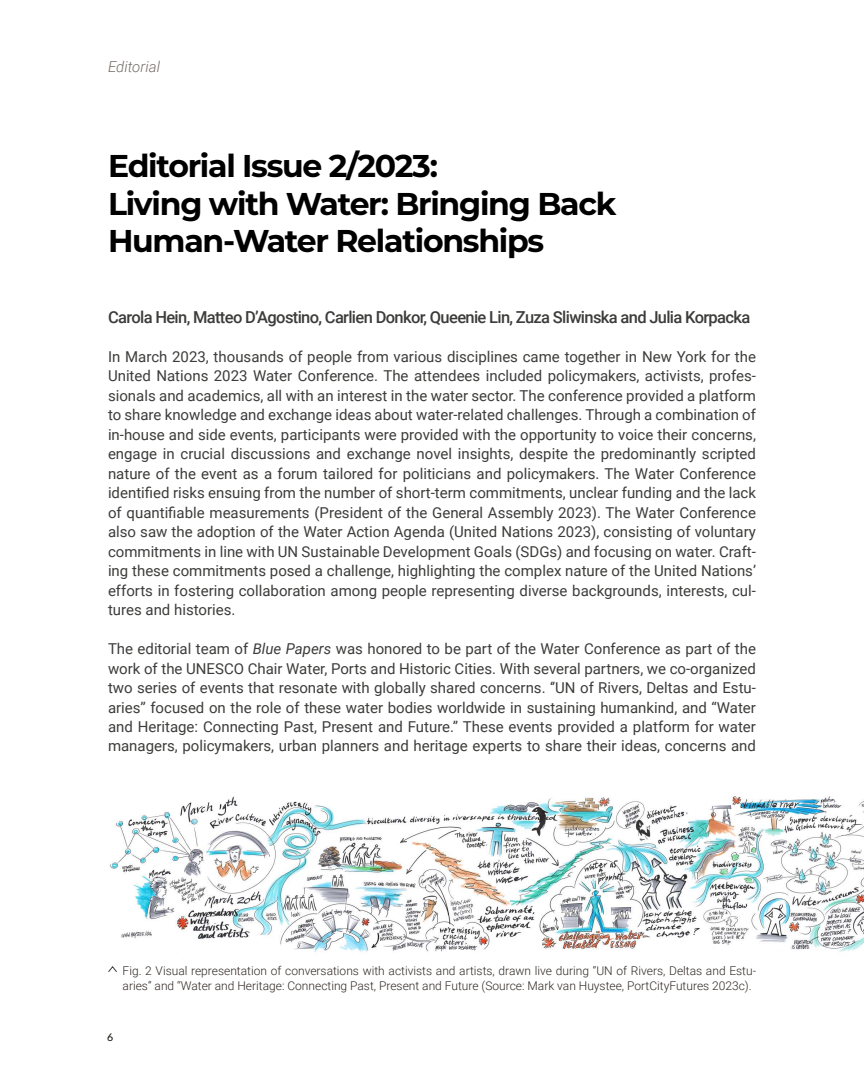
<style>
.page{position:relative;width:864px;height:1080px;background:#fff}
.page>*{position:absolute;margin:0;border:0;box-sizing:border-box;transform-origin:0 0}
.t1{font:100 31.5px/37.5px "Montserrat";letter-spacing:-.04em;color:#000}
.t2{font:500 16.5px "Roboto";letter-spacing:-.04em;color:#3c3c3b}
.t3{font:15px/19.5px "Roboto";color:#3c3c3b;text-align:justify}
.t4{font:italic 300 15px "Roboto";color:#776c68}
.t5{font:300 12px/15px "Roboto";color:#2f2722}
.t6{font:10.5px "Lato";color:#0b0700}
.s1{font-style:italic}
</style>
<div class="page">
<svg style="left:108px;top:966px;width:9px;height:6px"></svg>
<img style="left:110px;top:796px;width:754px;height:157px">
<p class="t4" style="left:108px;top:56px;width:54px">Editorial</p>
<h1 class="t1" style="left:108px;top:147px;width:510px">Editorial Issue 2/2023:<br>Living with Water: Bringing Back<br>Human-Water Relationships</h1>
<p class="t2" style="left:108px;top:305px;width:644px">Carola Hein, Matteo D’Agostino, Carlien Donkor, Queenie Lin, Zuza Sliwinska and Julia Korpacka</p>
<p class="t3" style="left:108px;top:346px;width:650px">In March 2023, thousands of people from various disciplines came together in New York for the United Nations 2023 Water Conference. The attendees included policymakers, activists, profes&shy;sionals and academics, all with an interest in the water sector. The conference provided a platform to share knowledge and exchange ideas about water-related challenges. Through a combination of in-house and side events, participants were provided with the opportunity to voice their concerns, engage in crucial discussions and exchange novel insights, despite the predominantly scripted nature of the event as a forum tailored for politicians and policymakers. The Water Conference identified risks ensuing from the number of short-term commitments, unclear funding and the lack of quantifiable measurements (President of the General Assembly 2023). The Water Conference also saw the adoption of the Water Action Agenda (United Nations 2023), consisting of voluntary commitments in line with UN Sustainable Development Goals (SDGs) and focusing on water. Craft&shy;ing these commitments posed a challenge, highlighting the complex nature of the United Nations’ efforts in fostering collaboration among people representing diverse backgrounds, interests, cul&shy;tures and histories.</p>
<p class="t3" style="left:108px;top:638px;width:650px">The editorial team of <span class="s1">Blue Papers</span> was honored to be part of the Water Conference as part of the work of the UNESCO Chair Water, Ports and Historic Cities. With several partners, we co-organized two series of events that resonate with globally shared concerns. ‘’UN of Rivers, Deltas and Estu&shy;aries’’ focused on the role of these water bodies worldwide in sustaining humankind, and “Water and Heritage: Connecting Past, Present and Future.” These events provided a platform for water managers, policymakers, urban planners and heritage experts to share their ideas, concerns and</p>
<p class="t5" style="left:123px;top:963px;width:635px">Fig. 2 Visual representation of conversations with activists and artists, drawn live during ‘’UN of Rivers, Deltas and Estu&shy;aries‘’ and ‘’Water and Heritage: Connecting Past, Present and Future (Source: Mark van Huystee, PortCityFutures 2023c).</p>
<p class="t6" style="left:107px;top:1031px;width:8px">6</p>
</div>
